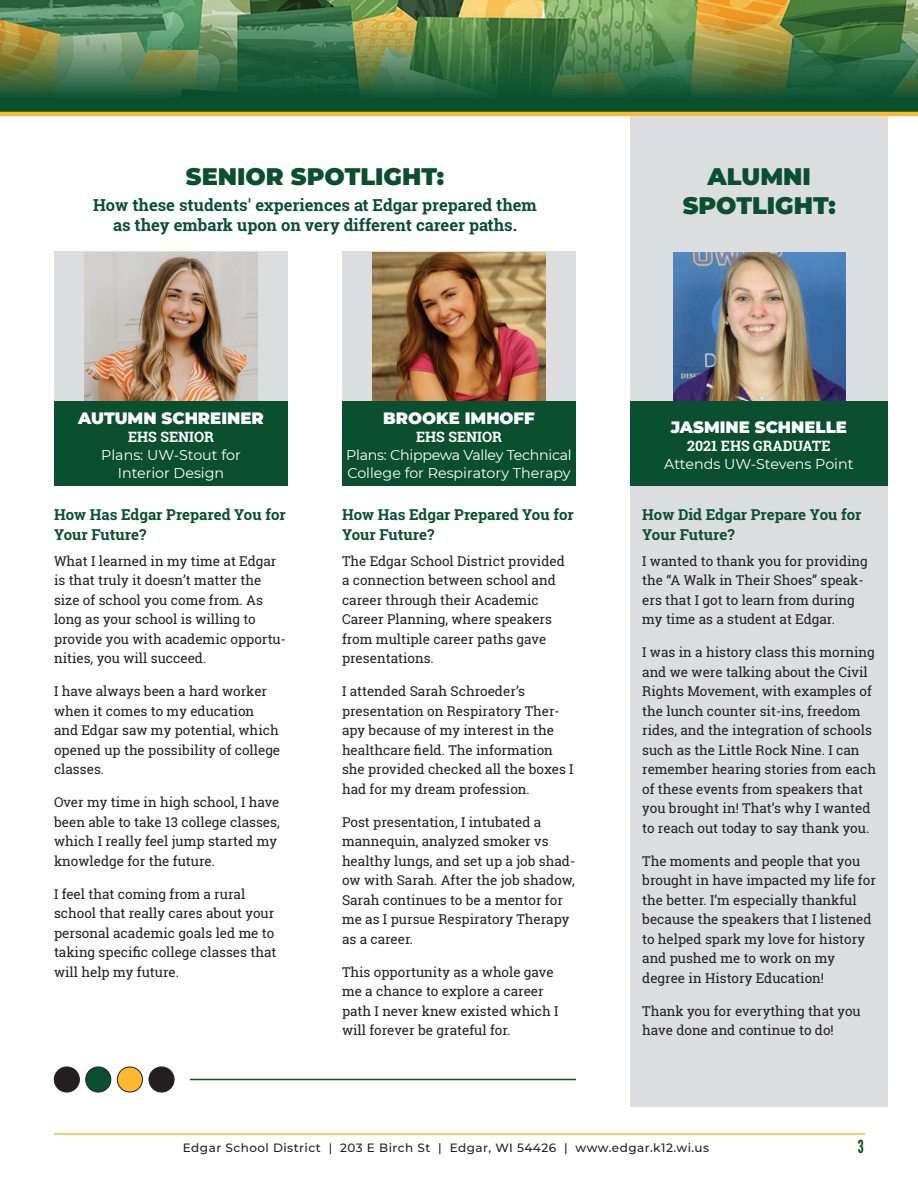
<style>
.page{position:relative;width:918px;height:1188px;background:#fff}
.page>*{position:absolute;margin:0;border:0;box-sizing:border-box;transform-origin:0 0}
.t1{font:900 24px/28.8px "Montserrat";color:#0a4f30;text-align:center}
.t2{font:18px "League Gothic";color:#0a4f30}
.t3{font:700 16.5px/19.5px "Roboto Slab";color:#0a4f30;text-align:center}
.t4{font:900 16.5px "Montserrat";color:#fff}
.t5{font:700 15px/19.5px "Roboto Slab";color:#0a4f30}
.t6{font:14.25px/18px "Montserrat";letter-spacing:-.02em;color:#fff}
.t7{font:14.25px/18px "Montserrat";color:#fff;text-align:center}
.t8{font:700 14.25px "Roboto Slab";color:#fff}
.t9{font:13.5px/19.5px "Roboto Slab";color:#231f20}
.t10{font:500 12px "Montserrat";letter-spacing:.04em;color:#231f20}
</style>
<div class="page">
<img style="left:0;top:0;width:918px;height:14px">
<img style="left:0;top:14px;width:918px;height:98px">
<hr style="left:0;top:112px;width:918px;height:4px;background:#fdb931">
<hr style="left:54px;top:1133px;width:811px;height:2px;background:#fdb931">
<div style="left:54px;top:252px;width:234px;height:149px;background:#dcdddf"></div>
<div style="left:342px;top:252px;width:234px;height:149px;background:#dcdddf"></div>
<img style="left:85px;top:253px;width:172px;height:148px">
<img style="left:373px;top:253px;width:172px;height:148px">
<div style="left:54px;top:1067px;width:25px;height:25px;background:#231f20;border-radius:50%"></div>
<div style="left:54px;top:1067px;width:26px;height:25px;border:1px solid #231f20;border-radius:50%"></div>
<div style="left:86px;top:1067px;width:25px;height:25px;background:#0a4f30;border-radius:50%"></div>
<div style="left:85px;top:1067px;width:26px;height:25px;border:1px solid #231f20;border-radius:50%"></div>
<div style="left:117px;top:1067px;width:25px;height:25px;background:#fdb931;border-radius:50%"></div>
<div style="left:117px;top:1067px;width:26px;height:25px;border:1px solid #231f20;border-radius:50%"></div>
<div style="left:149px;top:1067px;width:25px;height:25px;background:#231f20;border-radius:50%"></div>
<div style="left:149px;top:1067px;width:25px;height:25px;border:1px solid #231f20;border-radius:50%"></div>
<hr style="left:190px;top:1079px;width:386px;height:1px;background:#0a4f30">
<div style="left:630px;top:116px;width:258px;height:991px;background:#dcdddf"></div>
<div style="left:54px;top:401px;width:234px;height:84px;background:#0a4f30"></div>
<div style="left:342px;top:401px;width:234px;height:84px;background:#0a4f30"></div>
<img style="left:673px;top:253px;width:172px;height:148px">
<div style="left:630px;top:401px;width:258px;height:84px;background:#0a4f30"></div>
<h1 class="t1" style="left:186px;top:161px;width:260px">SENIOR SPOTLIGHT:</h1>
<p class="t3" style="left:93px;top:196px;width:445px">How these students' experiences at Edgar prepared them as they embark upon on very different career paths.</p>
<h1 class="t1" style="left:683px;top:161px;width:155px">ALUMNI<br>SPOTLIGHT:</h1>
<p class="t4" style="left:78px;top:406px;width:187px">AUTUMN SCHREINER</p>
<p class="t8" style="left:128px;top:427px;width:87px">EHS SENIOR</p>
<p class="t7" style="left:101px;top:446px;width:141px">Plans: UW-Stout for<br>Interior Design</p>
<p class="t5" style="left:54px;top:505px;width:233px">How Has Edgar Prepared You for<br>Your Future?</p>
<p class="t9" style="left:54px;top:551px;width:234px">What I learned in my time at Edgar is that truly it doesn’t matter the size of school you come from. As long as your school is willing to provide you with academic opportu&shy;nities, you will succeed.</p>
<p class="t9" style="left:54px;top:681px;width:228px">I have always been a hard worker when it comes to my education and Edgar saw my potential, which opened up the possibility of college classes.</p>
<p class="t9" style="left:54px;top:792px;width:227px">Over my time in high school, I have been able to take 13 college classes, which I really feel jump started my knowledge for the future.</p>
<p class="t9" style="left:54px;top:884px;width:224px">I feel that coming from a rural school that really cares about your personal academic goals led me to taking specific college classes that will help my future.</p>
<p class="t4" style="left:383px;top:406px;width:153px">BROOKE IMHOFF</p>
<p class="t8" style="left:416px;top:427px;width:87px">EHS SENIOR</p>
<p class="t6" style="left:346px;top:446px;width:227px">Plans: Chippewa Valley Technical<br>College for Respiratory Therapy</p>
<p class="t5" style="left:342px;top:505px;width:233px">How Has Edgar Prepared You for<br>Your Future?</p>
<p class="t9" style="left:342px;top:551px;width:224px">The Edgar School District provided a connection between school and career through their Academic<br>Career Planning, where speakers from multiple career paths gave presentations.</p>
<p class="t9" style="left:342px;top:681px;width:233px">I attended Sarah Schroeder’s presentation on Respiratory Ther&shy;apy because of my interest in the healthcare field. The information she provided checked all the boxes I had for my dream profession.</p>
<p class="t9" style="left:342px;top:812px;width:235px">Post presentation, I intubated a mannequin, analyzed smoker vs healthy lungs, and set up a job shad&shy;ow with Sarah. After the job shadow,<br>Sarah continues to be a mentor for me as I pursue Respiratory Therapy as a career.</p>
<p class="t9" style="left:342px;top:962px;width:218px">This opportunity as a whole gave me a chance to explore a career path I never knew existed which I will forever be grateful for.</p>
<p class="t4" style="left:671px;top:415px;width:178px">JASMINE SCHNELLE</p>
<p class="t8" style="left:687px;top:436px;width:145px">2021 EHS GRADUATE</p>
<p class="t7" style="left:664px;top:455px;width:191px">Attends UW-Stevens Point</p>
<p class="t5" style="left:642px;top:505px;width:221px">How Did Edgar Prepare You for<br>Your Future?</p>
<p class="t9" style="left:642px;top:551px;width:227px">I wanted to thank you for providing the “A Walk in Their Shoes” speak&shy;ers that I got to learn from during my time as a student at Edgar.</p>
<p class="t9" style="left:642px;top:643px;width:235px">I was in a history class this morning and we were talking about the Civil Rights Movement, with examples of the lunch counter sit-ins, freedom rides, and the integration of schools such as the Little Rock Nine. I can remember hearing stories from each of these events from speakers that you brought in! That’s why I wanted to reach out today to say thank you.</p>
<p class="t9" style="left:642px;top:851px;width:235px">The moments and people that you brought in have impacted my life for the better. I’m especially thankful because the speakers that I listened to helped spark my love for history and pushed me to work on my degree in History Education!</p>
<p class="t9" style="left:642px;top:1001px;width:220px">Thank you for everything that you have done and continue to do!</p>
<p class="t10" style="left:183px;top:1139px;width:528px">Edgar School District | 203 E Birch St | Edgar, WI 54426 | www.edgar.k12.wi.us</p>
<h2 class="t2" style="left:858px;top:1136px;width:8px">3</h2>
</div>
